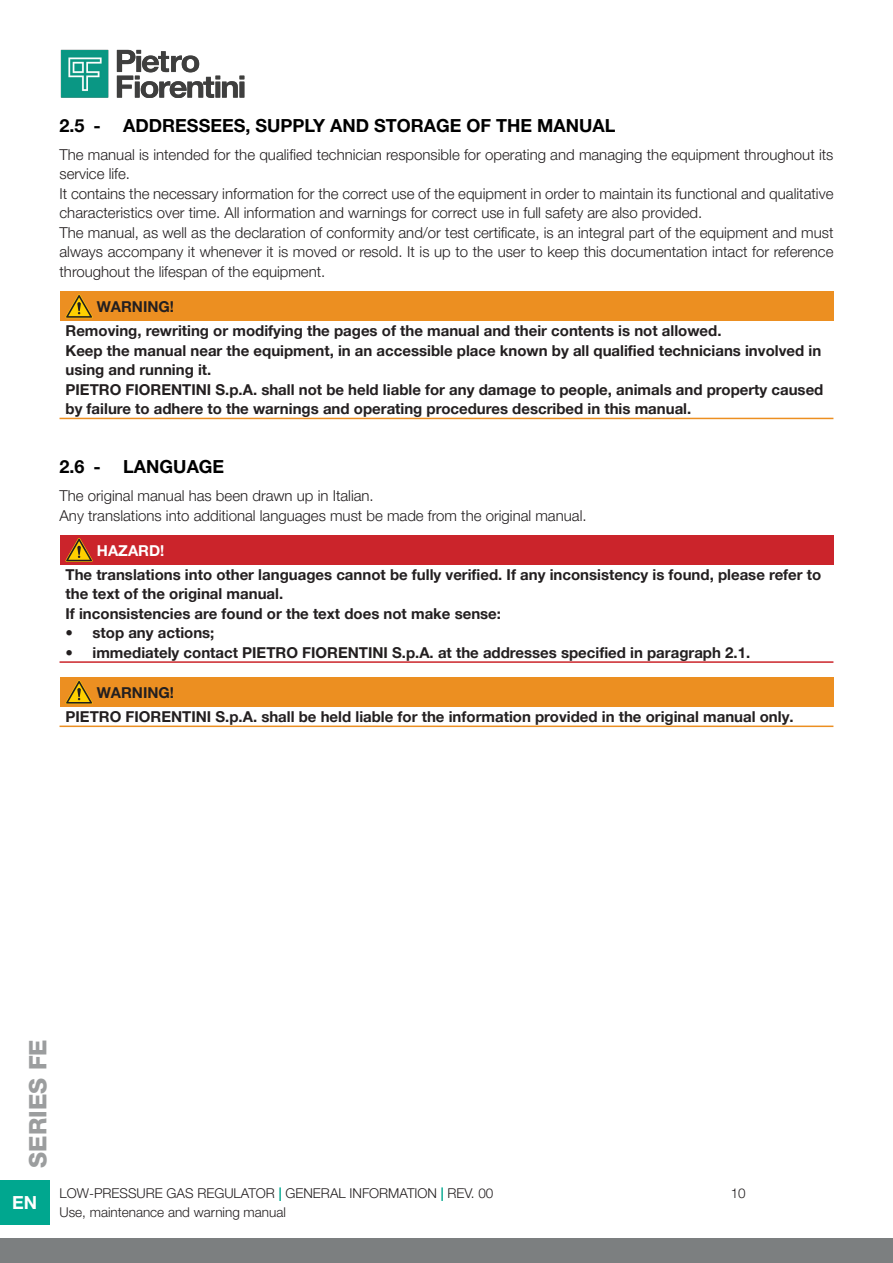
<style>
.page{position:relative;width:893px;height:1263px;background:#fff}
.page>*{position:absolute;margin:0;border:0;box-sizing:border-box;transform-origin:0 0}
.t1{font:800 24px "Helvetica Neue LT Pro";color:#9b9d9e}
.t2{font:700 18px "Helvetica Neue LT Pro";color:#000}
.t3{font:700 18px "Helvetica Neue LT Pro";color:#fff}
.Helvetica_Neue_LT_Pr{font:700 15px/19.5px "Helvetica Neue LT Pro";color:#231f20}
.Corpo_Testo_Helvetic{font:300 15px/19.5px "Helvetica Neue LT Pro";color:#231f20}
.Helvetica_Neue_LT_Pr-2{font:700 15px "Helvetica Neue LT Pro";color:#fff}
.t4{font:300 13.5px/18.6px "Helvetica Neue LT Pro";color:#231f20}
.s1{font-weight:700;color:#00a78f}
</style>
<div class="page">
<img style="left:60px;top:49px;width:185px;height:49px">
<div style="left:0;top:1238px;width:893px;height:25px;background:#7c7f80"></div>
<div style="left:0;top:1180px;width:50px;height:45px;background:#00a78f"></div>
<div style="left:60px;top:291px;width:773px;height:30px;background:#ec8f21"></div>
<hr style="left:60px;top:418px;width:773px;height:1px;background:#ec8f21">
<svg style="left:66px;top:294px;width:27px;height:24px"></svg>
<div style="left:60px;top:535px;width:773px;height:30px;background:#cb242b"></div>
<hr style="left:60px;top:661px;width:773px;height:2px;background:#cb242b">
<svg style="left:66px;top:538px;width:27px;height:24px"></svg>
<div style="left:60px;top:677px;width:773px;height:30px;background:#ec8f21"></div>
<hr style="left:60px;top:725px;width:773px;height:2px;background:#ec8f21">
<svg style="left:66px;top:680px;width:27px;height:24px"></svg>
<p class="t2" style="left:60px;top:114px;width:557px">2.5 - ADDRESSEES, SUPPLY AND STORAGE OF THE MANUAL</p>
<p class="Corpo_Testo_Helvetic" style="left:60px;top:145px;width:775px">The manual is intended for the qualified technician responsible for operating and managing the equipment throughout its service life.</p>
<p class="Corpo_Testo_Helvetic" style="left:60px;top:184px;width:775px">It contains the necessary information for the correct use of the equipment in order to maintain its functional and qualitative characteristics over time. All information and warnings for correct use in full safety are also provided.</p>
<p class="Corpo_Testo_Helvetic" style="left:60px;top:223px;width:775px;text-align:justify">The manual, as well as the declaration of conformity and/or test certificate, is an integral part of the equipment and must always accompany it whenever it is moved or resold. It is up to the user to keep this documentation intact for reference throughout the lifespan of the equipment.</p>
<p class="Helvetica_Neue_LT_Pr" style="left:97px;top:297px;width:79px">WARNING!</p>
<p class="Helvetica_Neue_LT_Pr" style="left:66px;top:321px;width:657px">Removing, rewriting or modifying the pages of the manual and their contents is not allowed.</p>
<p class="Helvetica_Neue_LT_Pr" style="left:66px;top:340px;width:757px">Keep the manual near the equipment, in an accessible place known by all qualified technicians involved in using and running it.</p>
<p class="Helvetica_Neue_LT_Pr" style="left:66px;top:379px;width:759px">PIETRO FIORENTINI S.p.A. shall not be held liable for any damage to people, animals and property caused by failure to adhere to the warnings and operating procedures described in this manual.</p>
<p class="t2" style="left:60px;top:455px;width:166px">2.6 - LANGUAGE</p>
<p class="Corpo_Testo_Helvetic" style="left:60px;top:486px;width:316px">The original manual has been drawn up in Italian.</p>
<p class="Corpo_Testo_Helvetic" style="left:60px;top:505px;width:529px">Any translations into additional languages must be made from the original manual.</p>
<p class="Helvetica_Neue_LT_Pr-2" style="left:97px;top:541px;width:69px">HAZARD!</p>
<p class="Helvetica_Neue_LT_Pr" style="left:66px;top:564px;width:757px">The translations into other languages cannot be fully verified. If any inconsistency is found, please refer to the text of the original manual.</p>
<p class="Helvetica_Neue_LT_Pr" style="left:66px;top:603px;width:437px">If inconsistencies are found or the text does not make sense:</p>
<p class="Helvetica_Neue_LT_Pr" style="left:66px;top:623px;width:150px">• stop any actions;</p>
<p class="Helvetica_Neue_LT_Pr" style="left:66px;top:642px;width:686px">• immediately contact PIETRO FIORENTINI S.p.A. at the addresses specified in paragraph 2.1.</p>
<p class="Helvetica_Neue_LT_Pr" style="left:97px;top:683px;width:79px">WARNING!</p>
<p class="Helvetica_Neue_LT_Pr" style="left:66px;top:707px;width:730px">PIETRO FIORENTINI S.p.A. shall be held liable for the information provided in the original manual only.</p>
<h1 class="t1" style="left:24px;top:1168px;width:130px;rotate:-90deg">SERIES FE</h1>
<p class="t3" style="left:12px;top:1191px;width:27px">EN</p>
<p class="t4" style="left:60px;top:1184px;width:435px">LOW-PRESSURE GAS REGULATOR <span class="s1">|</span> GENERAL INFORMATION <span class="s1">|</span> REV. 00<br>Use, maintenance and warning manual</p>
<p class="t4" style="left:731px;top:1184px;width:17px">10</p>
</div>
